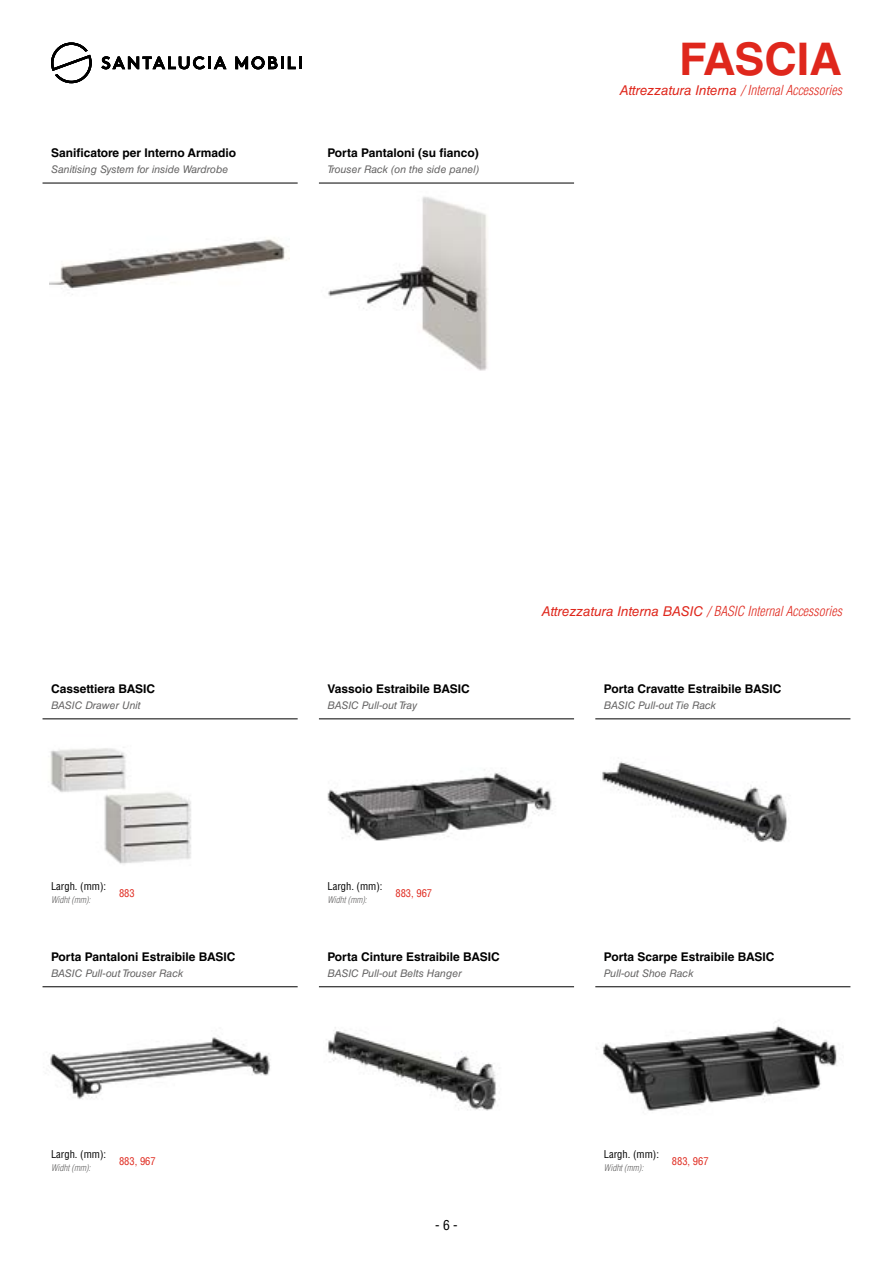
<style>
.page{position:relative;width:893px;height:1263px;background:#fff}
.page>*{position:absolute;margin:0;border:0;box-sizing:border-box;transform-origin:0 0}
.t1{font:700 45px "Helvetica LT Std";color:#df271c}
.t2{font:italic 300 condensed 13.5px "Helvetica LT Std";color:#df271c}
.t3{font:condensed 13.5px "Helvetica LT Std";color:#000}
.t4{font:700 12px "Helvetica LT Std";color:#000}
.t5{font:italic 10.5px "Helvetica LT Std";color:#646363}
.t6{font:condensed 10.5px "Helvetica LT Std";color:#000}
.t7{font:condensed 10.5px "Helvetica LT Std";color:#df271c}
.t8{font:italic 300 condensed 9px "Helvetica LT Std";color:#646363}
.s1{font-weight:400;font-stretch:normal}
</style>
<div class="page">
<img style="left:50px;top:239px;width:239px;height:56px">
<img style="left:50px;top:747px;width:141px;height:117px">
<img style="left:48px;top:1037px;width:223px;height:62px">
<img style="left:297px;top:182px;width:225px;height:189px">
<img style="left:327px;top:1027px;width:171px;height:84px">
<img style="left:596px;top:1025px;width:241px;height:86px">
<img style="left:327px;top:769px;width:226px;height:72px">
<img style="left:602px;top:761px;width:186px;height:81px">
<hr style="left:43px;top:183px;width:255px;height:1px;background:#000">
<hr style="left:43px;top:719px;width:255px;height:1px;background:#000">
<hr style="left:43px;top:986px;width:255px;height:1px;background:#000">
<hr style="left:319px;top:183px;width:255px;height:1px;background:#000">
<hr style="left:319px;top:719px;width:255px;height:1px;background:#000">
<hr style="left:319px;top:986px;width:255px;height:1px;background:#000">
<hr style="left:595px;top:719px;width:255px;height:1px;background:#000">
<hr style="left:595px;top:986px;width:255px;height:1px;background:#000">
<svg style="left:101px;top:56px;width:125px;height:13px"></svg>
<svg style="left:235px;top:56px;width:67px;height:13px"></svg>
<svg style="left:51px;top:43px;width:41px;height:40px"></svg>
<p class="t4" style="left:51px;top:146px;width:187px">Sanificatore per Interno Armadio</p>
<p class="t5" style="left:51px;top:164px;width:179px">Sanitising System for inside Wardrobe</p>
<p class="t4" style="left:327px;top:146px;width:153px">Porta Pantaloni (su fianco)</p>
<p class="t5" style="left:327px;top:164px;width:153px">Trouser Rack (on the side panel)</p>
<h1 class="t1" style="left:679px;top:32px;width:164px">FASCIA</h1>
<p class="t2" style="left:620px;top:81px;width:224px"><span class="s1">Attrezzatura Interna</span> / Internal Accessories</p>
<p class="t2" style="left:542px;top:602px;width:302px"><span class="s1">Attrezzatura Interna BASIC</span> / BASIC Internal Accessories</p>
<p class="t4" style="left:51px;top:682px;width:106px">Cassettiera BASIC</p>
<p class="t4" style="left:327px;top:682px;width:144px">Vassoio Estraibile BASIC</p>
<p class="t4" style="left:604px;top:682px;width:179px">Porta Cravatte Estraibile BASIC</p>
<p class="t5" style="left:51px;top:699px;width:91px">BASIC Drawer Unit</p>
<p class="t5" style="left:327px;top:699px;width:91px">BASIC Pull-out Tray</p>
<p class="t5" style="left:604px;top:699px;width:114px">BASIC Pull-out Tie Rack</p>
<p class="t6" style="left:51px;top:880px;width:57px">Largh. (mm):</p>
<p class="t8" style="left:51px;top:894px;width:41px">Widht (mm):</p>
<p class="t7" style="left:119px;top:886px;width:17px">883</p>
<p class="t6" style="left:327px;top:880px;width:57px">Largh. (mm):</p>
<p class="t8" style="left:327px;top:894px;width:41px">Widht (mm):</p>
<p class="t7" style="left:395px;top:886px;width:38px">883, 967</p>
<p class="t4" style="left:51px;top:950px;width:186px">Porta Pantaloni Estraibile BASIC</p>
<p class="t4" style="left:327px;top:950px;width:174px">Porta Cinture Estraibile BASIC</p>
<p class="t4" style="left:604px;top:950px;width:172px">Porta Scarpe Estraibile BASIC</p>
<p class="t5" style="left:51px;top:967px;width:134px">BASIC Pull-out Trouser Rack</p>
<p class="t5" style="left:327px;top:967px;width:136px">BASIC Pull-out Belts Hanger</p>
<p class="t5" style="left:604px;top:967px;width:91px">Pull-out Shoe Rack</p>
<p class="t6" style="left:51px;top:1148px;width:57px">Largh. (mm):</p>
<p class="t8" style="left:51px;top:1162px;width:41px">Widht (mm):</p>
<p class="t7" style="left:119px;top:1154px;width:38px">883, 967</p>
<p class="t6" style="left:604px;top:1148px;width:57px">Largh. (mm):</p>
<p class="t8" style="left:604px;top:1162px;width:41px">Widht (mm):</p>
<p class="t7" style="left:672px;top:1154px;width:38px">883, 967</p>
<p class="t3" style="left:435px;top:1217px;width:24px">- 6 -</p>
</div>
